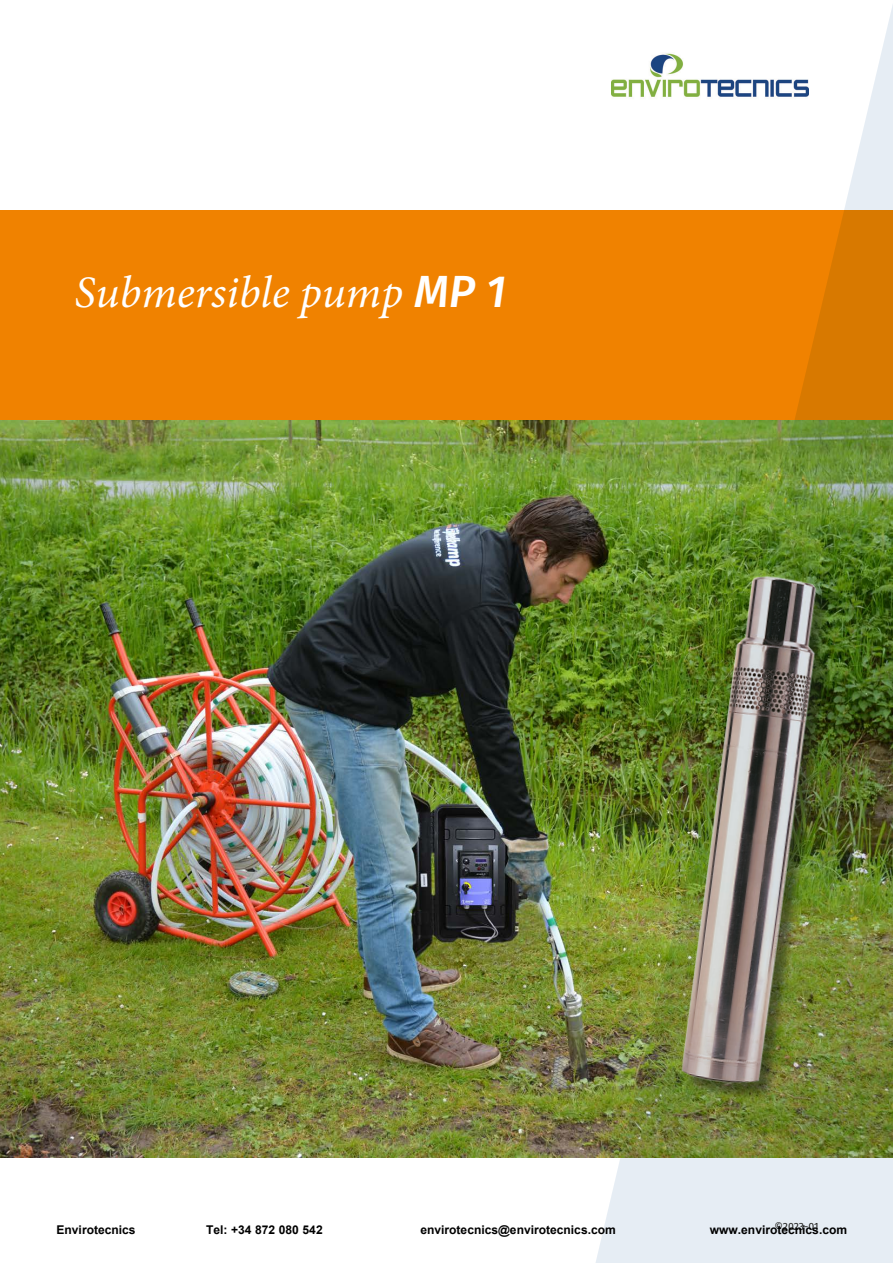
<style>
.page{position:relative;width:893px;height:1263px;background:#fff}
.page>*{position:absolute;margin:0;border:0;box-sizing:border-box;transform-origin:0 0}
.t1{font:italic 45px "Minion Pro";color:#fff}
.t2{font:700 12px "Arial";color:#000}
.adres{font:10.5px "Fira Sans";letter-spacing:-.01em;color:#1d1d1b}
.s1{font-family:"Fira Sans";font-weight:500}
</style>
<div class="page">
<div style="left:0;top:210px;width:893px;height:210px;background:#f08200"></div>
<img style="left:0;top:420px;width:592px;height:737px">
<img style="left:592px;top:5px;width:301px;height:1258px">
<img style="left:612px;top:52px;width:197px;height:49px">
<p class="t1" style="left:74px;top:262px;width:433px">Submersible pump <span class="s1">MP 1</span></p>
<p class="adres" style="left:774px;top:1219px;width:46px">©2023-01</p>
<p class="t2" style="left:57px;top:1221px;width:81px">Envirotecnics</p>
<p class="t2" style="left:206px;top:1221px;width:118px">Tel: +34 872 080 542</p>
<p class="t2" style="left:420px;top:1221px;width:197px">envirotecnics@envirotecnics.com</p>
<p class="t2" style="left:710px;top:1221px;width:139px">www.envirotecnics.com</p>
</div>
